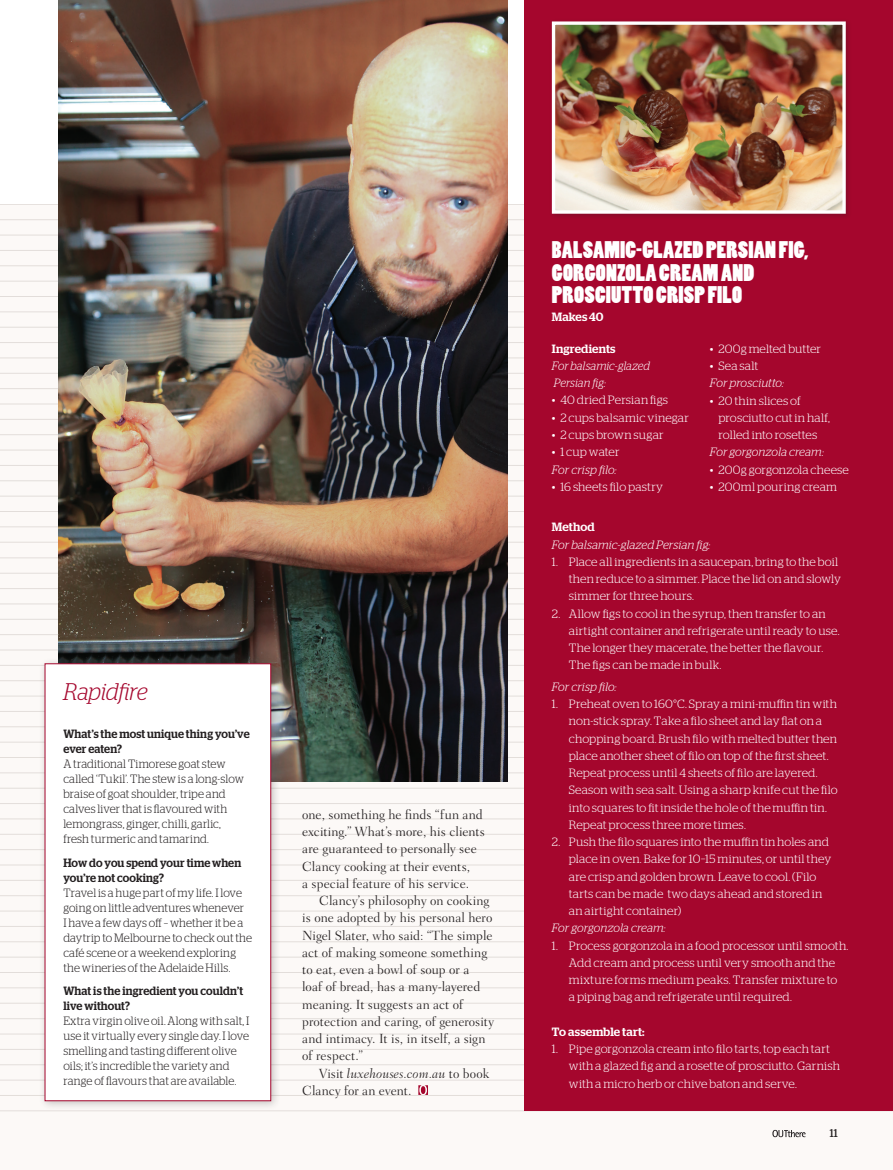
<style>
.page{position:relative;width:893px;height:1170px;background:#fff}
.page>*{position:absolute;margin:0;border:0;box-sizing:border-box;transform-origin:0 0}
.t1{font:italic 300 24px "Stag";letter-spacing:-.02em;color:#a5062d;scale:.94 1}
.t2{font:22.5px/22.5px "Poplar Std";letter-spacing:.01em;color:#fff}
.t3{font:300 13.5px/17.2px "Fairfield LT Std";letter-spacing:.005em;color:#231f20}
.t4{font:300 12px/17.2px "Stag";letter-spacing:.01em;color:#fff}
.t5{font:300 12px/15px "Stag";letter-spacing:.01em;color:#231f20;scale:.94 1}
.t6{font:500 12px/15px "Stag";letter-spacing:.01em;color:#231f20;scale:.94 1}
.t7{font:italic 300 12px "Stag";letter-spacing:.005em;color:#fff}
.t8{font:500 12px "Stag";letter-spacing:.015em;color:#fff}
.t9{font:italic 300 12px/17.2px "Stag";letter-spacing:.005em;color:#fff;scale:.96 1}
.t10{font:11.25px "Stag";color:#231f20}
.s1{font-style:italic}
</style>
<div class="page">
<div style="left:0;top:204px;width:893px;height:965px;background:#fcf9f7"></div>
<hr style="left:0;top:542px;width:893px;height:1px;background:#7a6d65">
<hr style="left:0;top:526px;width:893px;height:1px;background:#7a6d65">
<hr style="left:0;top:511px;width:893px;height:1px;background:#7a6d65">
<hr style="left:0;top:496px;width:893px;height:1px;background:#7a6d65">
<hr style="left:0;top:480px;width:893px;height:1px;background:#7a6d65">
<hr style="left:0;top:465px;width:893px;height:1px;background:#7a6d65">
<hr style="left:0;top:450px;width:893px;height:1px;background:#7a6d65">
<hr style="left:0;top:434px;width:893px;height:1px;background:#7a6d65">
<hr style="left:0;top:419px;width:893px;height:1px;background:#7a6d65">
<hr style="left:0;top:404px;width:893px;height:1px;background:#7a6d65">
<hr style="left:0;top:388px;width:893px;height:1px;background:#7a6d65">
<hr style="left:0;top:373px;width:893px;height:1px;background:#7a6d65">
<hr style="left:0;top:357px;width:893px;height:1px;background:#7a6d65">
<hr style="left:0;top:342px;width:893px;height:1px;background:#7a6d65">
<hr style="left:0;top:327px;width:893px;height:1px;background:#7a6d65">
<hr style="left:0;top:311px;width:893px;height:1px;background:#7a6d65">
<hr style="left:0;top:296px;width:893px;height:1px;background:#7a6d65">
<hr style="left:0;top:281px;width:893px;height:1px;background:#7a6d65">
<hr style="left:0;top:265px;width:893px;height:1px;background:#7a6d65">
<hr style="left:0;top:250px;width:893px;height:1px;background:#7a6d65">
<hr style="left:0;top:235px;width:893px;height:1px;background:#7a6d65">
<hr style="left:0;top:219px;width:893px;height:1px;background:#7a6d65">
<hr style="left:0;top:204px;width:893px;height:1px;background:#7a6d65">
<hr style="left:0;top:557px;width:893px;height:1px;background:#7a6d65">
<hr style="left:0;top:573px;width:893px;height:1px;background:#7a6d65">
<hr style="left:0;top:588px;width:893px;height:1px;background:#7a6d65">
<hr style="left:0;top:603px;width:893px;height:1px;background:#7a6d65">
<hr style="left:0;top:619px;width:893px;height:1px;background:#7a6d65">
<hr style="left:0;top:634px;width:893px;height:1px;background:#7a6d65">
<hr style="left:0;top:649px;width:893px;height:1px;background:#7a6d65">
<hr style="left:0;top:665px;width:893px;height:1px;background:#7a6d65">
<hr style="left:0;top:680px;width:893px;height:1px;background:#7a6d65">
<hr style="left:0;top:695px;width:893px;height:1px;background:#7a6d65">
<hr style="left:0;top:711px;width:893px;height:1px;background:#7a6d65">
<hr style="left:0;top:726px;width:893px;height:1px;background:#7a6d65">
<hr style="left:0;top:741px;width:893px;height:1px;background:#7a6d65">
<hr style="left:0;top:757px;width:893px;height:1px;background:#7a6d65">
<hr style="left:0;top:772px;width:893px;height:1px;background:#7a6d65">
<hr style="left:0;top:787px;width:893px;height:1px;background:#7a6d65">
<hr style="left:0;top:803px;width:893px;height:1px;background:#7a6d65">
<hr style="left:0;top:818px;width:893px;height:1px;background:#7a6d65">
<hr style="left:0;top:834px;width:893px;height:1px;background:#7a6d65">
<hr style="left:0;top:849px;width:893px;height:1px;background:#7a6d65">
<hr style="left:0;top:864px;width:893px;height:1px;background:#7a6d65">
<hr style="left:0;top:880px;width:893px;height:1px;background:#7a6d65">
<hr style="left:0;top:895px;width:893px;height:1px;background:#7a6d65">
<hr style="left:0;top:910px;width:893px;height:1px;background:#7a6d65">
<hr style="left:0;top:926px;width:893px;height:1px;background:#7a6d65">
<hr style="left:0;top:941px;width:893px;height:1px;background:#7a6d65">
<hr style="left:0;top:956px;width:893px;height:1px;background:#7a6d65">
<hr style="left:0;top:972px;width:893px;height:1px;background:#7a6d65">
<hr style="left:0;top:987px;width:893px;height:1px;background:#7a6d65">
<hr style="left:0;top:1002px;width:893px;height:1px;background:#7a6d65">
<hr style="left:0;top:1110px;width:893px;height:1px;background:#7a6d65">
<hr style="left:0;top:1095px;width:893px;height:1px;background:#7a6d65">
<hr style="left:0;top:1079px;width:893px;height:1px;background:#7a6d65">
<hr style="left:0;top:1064px;width:893px;height:1px;background:#7a6d65">
<hr style="left:0;top:1049px;width:893px;height:1px;background:#7a6d65">
<hr style="left:0;top:1033px;width:893px;height:1px;background:#7a6d65">
<hr style="left:0;top:1018px;width:893px;height:1px;background:#7a6d65">
<svg style="left:772px;top:1129px;width:34px;height:8px"></svg>
<div style="left:525px;top:0;width:368px;height:1110px;background:#a5062d"></div>
<svg style="left:418px;top:1085px;width:10px;height:9px"></svg>
<div style="left:549px;top:19px;width:303px;height:201px;background:#231f20;opacity:.25"></div>
<img style="left:556px;top:25px;width:286px;height:185px">
<div style="left:552px;top:21px;width:294px;height:193px;border:3px solid #fff"></div>
<img style="left:58px;top:0;width:450px;height:781px">
<div style="left:38px;top:656px;width:243px;height:455px;background:#231f20;opacity:.25"></div>
<div style="left:45px;top:663px;width:226px;height:437px;background:#fff"></div>
<h1 class="t1" style="left:63px;top:677px;width:91px">Rapidfire</h1>
<p class="t6" style="left:63px;top:726px;width:200px">What’s the most unique thing you’ve ever eaten?</p>
<p class="t5" style="left:63px;top:756px;width:194px">A traditional Timorese goat stew called ‘Tukil’. The stew is a long-slow braise of goat shoulder, tripe and calves liver that is flavoured with lemongrass, ginger, chilli, garlic, fresh turmeric and tamarind.</p>
<p class="t6" style="left:63px;top:854px;width:191px">How do you spend your time when you’re not cooking?</p>
<p class="t5" style="left:63px;top:884px;width:202px">Travel is a huge part of my life. I love going on little adventures whenever<br>I have a few days off – whether it be a daytrip to Melbourne to check out the café scene or a weekend exploring the wineries of the Adelaide Hills.</p>
<p class="t6" style="left:63px;top:983px;width:193px">What is the ingredient you couldn’t live without?</p>
<p class="t5" style="left:63px;top:1013px;width:199px">Extra virgin olive oil. Along with salt, I use it virtually every single day. I love smelling and tasting different olive oils; it’s incredible the variety and range of flavours that are available.</p>
<p class="t3" style="left:302px;top:805px;width:184px">one, something he finds “fun and exciting.” What’s more, his clients are guaranteed to personally see Clancy cooking at their events,<br>a special feature of his service.</p>
<p class="t3" style="left:302px;top:892px;width:193px;text-indent:17px">Clancy’s philosophy on cooking is one adopted by his personal hero<br>Nigel Slater, who said: “The simple act of making someone something to eat, even a bowl of soup or a<br>loaf of bread, has a many-layered meaning. It suggests an act of protection and caring, of generosity and intimacy. It is, in itself, a sign of respect.”</p>
<p class="t3" style="left:302px;top:1064px;width:188px;text-indent:17px">Visit <span class="s1">luxehouses.com.au</span> to book<br>Clancy for an event.</p>
<h2 class="t2" style="left:552px;top:240px;width:258px">BALSAMIC-GLAZED PERSIAN FIG,<br>GORGONZOLA CREAM AND<br>PROSCIUTTO CRISP FILO</h2>
<p class="t8" style="left:552px;top:309px;width:53px">Makes 40</p>
<p class="t8" style="left:552px;top:341px;width:65px">Ingredients</p>
<p class="t9" style="left:552px;top:357px;width:104px">For balsamic-glazed<br>Persian fig:</p>
<p class="t4" style="left:552px;top:391px;width:118px">• 40 dried Persian figs</p>
<p class="t4" style="left:552px;top:409px;width:139px">• 2 cups balsamic vinegar</p>
<p class="t4" style="left:552px;top:426px;width:113px">• 2 cups brown sugar</p>
<p class="t4" style="left:552px;top:443px;width:69px">• 1 cup water</p>
<p class="t7" style="left:552px;top:462px;width:66px">For crisp filo:</p>
<p class="t4" style="left:552px;top:478px;width:113px">• 16 sheets filo pastry</p>
<p class="t4" style="left:710px;top:340px;width:113px">• 200g melted butter</p>
<p class="t4" style="left:710px;top:357px;width:50px">• Sea salt</p>
<p class="t7" style="left:710px;top:376px;width:76px">For prosciutto:</p>
<p class="t4" style="left:718px;top:391px;width:113px;text-indent:-9px">• 20 thin slices of prosciutto cut in half, rolled into rosettes</p>
<p class="t7" style="left:710px;top:445px;width:115px">For gorgonzola cream:</p>
<p class="t4" style="left:710px;top:460px;width:140px">• 200g gorgonzola cheese</p>
<p class="t4" style="left:710px;top:478px;width:129px">• 200ml pouring cream</p>
<p class="t8" style="left:552px;top:520px;width:44px">Method</p>
<p class="t7" style="left:552px;top:537px;width:160px">For balsamic-glazed Persian fig:</p>
<p class="t4" style="left:569px;top:552px;width:274px;text-indent:-17px">1. Place all ingredients in a saucepan, bring to the boil then reduce to a simmer. Place the lid on and slowly simmer for three hours.</p>
<p class="t4" style="left:569px;top:604px;width:272px;text-indent:-17px">2. Allow figs to cool in the syrup, then transfer to an airtight container and refrigerate until ready to use.<br>The longer they macerate, the better the flavour.<br>The figs can be made in bulk.</p>
<p class="t7" style="left:552px;top:679px;width:66px">For crisp filo:</p>
<p class="t4" style="left:569px;top:695px;width:270px;text-indent:-17px">1. Preheat oven to 160°C. Spray a mini-muffin tin with non-stick spray. Take a filo sheet and lay flat on a chopping board. Brush filo with melted butter then place another sheet of filo on top of the first sheet.<br>Repeat process until 4 sheets of filo are layered.<br>Season with sea salt. Using a sharp knife cut the filo into squares to fit inside the hole of the muffin tin.<br>Repeat process three more times.</p>
<p class="t4" style="left:569px;top:833px;width:264px;text-indent:-17px">2. Push the filo squares into the muffin tin holes and place in oven. Bake for 10–15 minutes, or until they are crisp and golden brown. Leave to cool. (Filo tarts can be made two days ahead and stored in an airtight container)</p>
<p class="t7" style="left:552px;top:921px;width:115px">For gorgonzola cream:</p>
<p class="t4" style="left:569px;top:936px;width:281px;text-indent:-17px">1. Process gorgonzola in a food processor until smooth.<br>Add cream and process until very smooth and the mixture forms medium peaks. Transfer mixture to<br>a piping bag and refrigerate until required.</p>
<p class="t8" style="left:552px;top:1024px;width:94px">To assemble tart:</p>
<p class="t4" style="left:569px;top:1040px;width:273px;text-indent:-17px">1. Pipe gorgonzola cream into filo tarts, top each tart with a glazed fig and a rosette of prosciutto. Garnish with a micro herb or chive baton and serve.</p>
<p class="t10" style="left:830px;top:1126px;width:9px">11</p>
</div>
